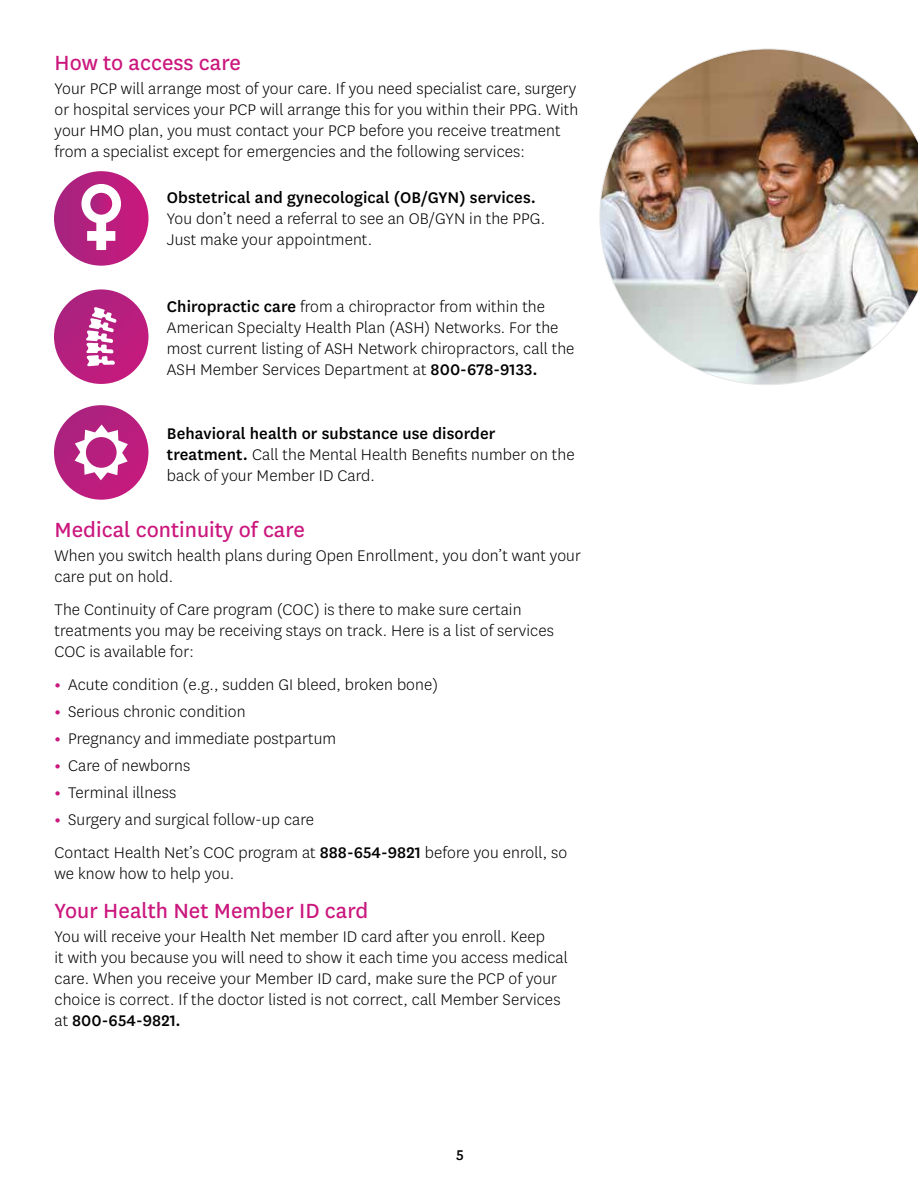
<style>
.page{position:relative;width:918px;height:1188px;background:#fff}
.page>*{position:absolute;margin:0;border:0;box-sizing:border-box;transform-origin:0 0}
.t1{font:24px "Centene Sans";color:#cb177d}
.t2{font:300 18px/21px "Centene Sans";letter-spacing:.005em;color:#000}
.t3{font:500 16.5px "Centene Sans";color:#000}
.s1{font-weight:500}
.s2{font-weight:700;color:#cb177d}
</style>
<div class="page">
<img style="left:600px;top:49px;width:318px;height:336px">
<svg style="left:54px;top:171px;width:94px;height:95px"></svg>
<div style="left:54px;top:289px;width:94px;height:95px;background:#b81f7e;border-radius:47px"></div>
<svg style="left:54px;top:405px;width:94px;height:95px;background:#b8217f"></svg>
<svg style="left:75px;top:425px;width:53px;height:55px"></svg>
<svg style="left:86px;top:307px;width:30px;height:59px"></svg>
<h3 class="t1" style="left:55px;top:47px;width:188px">How to access care</h3>
<p class="t2" style="left:55px;top:78px;width:525px">Your PCP will arrange most of your care. If you need specialist care, surgery or hospital services your PCP will arrange this for you within their PPG. With your HMO plan, you must contact your PCP before you receive treatment from a specialist except for emergencies and the following services:</p>
<p class="t2" style="left:167px;top:186px;width:380px"><span class="s1">Obstetrical and gynecological (OB/GYN) services.<br></span>You don’t need a referral to see an OB/GYN in the PPG.<br>Just make your appointment.</p>
<p class="t2" style="left:167px;top:295px;width:409px"><span class="s1">Chiropractic care</span> from a chiropractor from within the American Specialty Health Plan (ASH) Networks. For the most current listing of ASH Network chiropractors, call the ASH Member Services Department at <span class="s1">800-678-9133.</span></p>
<p class="t2" style="left:167px;top:422px;width:409px"><span class="s1">Behavioral health or substance use disorder treatment.</span> Call the Mental Health Benefits number on the back of your Member ID Card.</p>
<h3 class="t1" style="left:55px;top:514px;width:252px">Medical continuity of care</h3>
<p class="t2" style="left:55px;top:545px;width:528px">When you switch health plans during Open Enrollment, you don’t want your care put on hold.</p>
<p class="t2" style="left:55px;top:599px;width:501px">The Continuity of Care program (COC) is there to make sure certain treatments you may be receiving stays on track. Here is a list of services<br>COC is available for:</p>
<p class="t2" style="left:55px;top:674px;width:385px"><span class="s2">•</span> Acute condition (e.g., sudden GI bleed, broken bone)</p>
<p class="t2" style="left:55px;top:701px;width:193px"><span class="s2">•</span> Serious chronic condition</p>
<p class="t2" style="left:55px;top:728px;width:283px"><span class="s2">•</span> Pregnancy and immediate postpartum</p>
<p class="t2" style="left:55px;top:755px;width:137px"><span class="s2">•</span> Care of newborns</p>
<p class="t2" style="left:55px;top:782px;width:123px"><span class="s2">•</span> Terminal illness</p>
<p class="t2" style="left:55px;top:809px;width:261px"><span class="s2">•</span> Surgery and surgical follow-up care</p>
<p class="t2" style="left:55px;top:842px;width:514px">Contact Health Net’s COC program at <span class="s1">888-654-9821</span> before you enroll, so we know how to help you.</p>
<h3 class="t1" style="left:55px;top:895px;width:315px">Your Health Net Member ID card</h3>
<p class="t2" style="left:55px;top:926px;width:515px">You will receive your Health Net member ID card after you enroll. Keep<br>it with you because you will need to show it each time you access medical care. When you receive your Member ID card, make sure the PCP of your choice is correct. If the doctor listed is not correct, call Member Services at <span class="s1">800-654-9821.</span></p>
<p class="t3" style="left:456px;top:1144px;width:9px">5</p>
</div>
